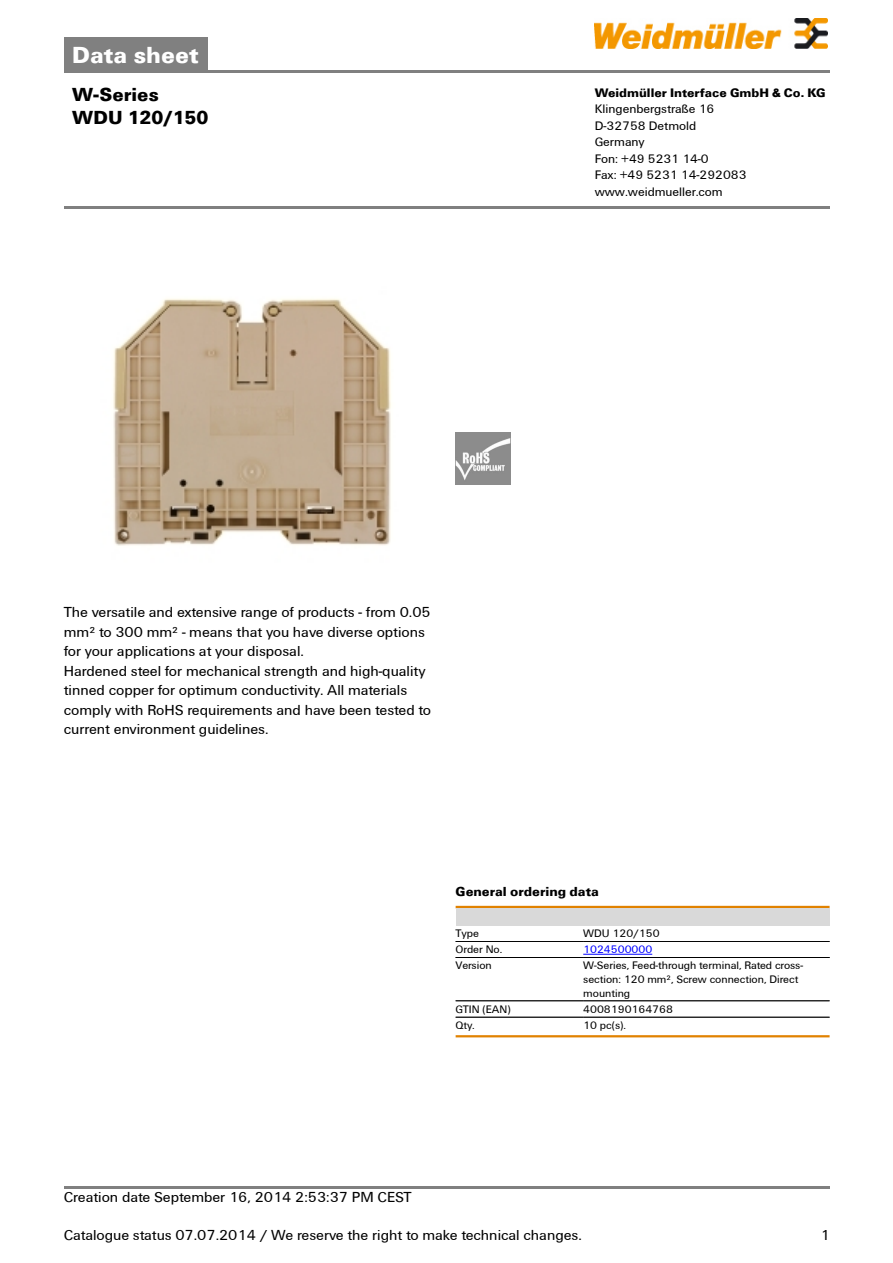
<style>
.page{position:relative;width:893px;height:1263px;background:#fff}
.page>*{position:absolute;margin:0;border:0;box-sizing:border-box;transform-origin:0 0}
.t1{font:700 24px "Weidmueller";color:#fff}
.t2{font:700 19.5px/22.5px "Weidmueller";color:#000}
.t3{font:15px/19.5px "Weidmueller";color:#000}
.t4{font:700 13.5px "Weidmueller";color:#000}
.t5{font:12.75px/16.5px "Weidmueller";color:#000}
.t6{font:700 12.75px "Weidmueller";color:#000}
.t7{font:11.25px/13.6px "Weidmueller";color:#000}
.t8{font:11.25px "Weidmueller";color:#00f}
</style>
<div class="page">
<div style="left:64px;top:38px;width:143px;height:32px;background:#808080"></div>
<hr style="left:64px;top:70px;width:765px;height:2px;background:#808080">
<img style="left:594px;top:18px;width:233px;height:30px">
<hr style="left:64px;top:1186px;width:765px;height:3px;background:#808080">
<img style="left:113px;top:298px;width:278px;height:248px">
<img style="left:455px;top:433px;width:56px;height:52px">
<hr style="left:455px;top:906px;width:374px;height:2px;background:#e18200">
<div style="left:455px;top:908px;width:374px;height:17px;background:#d9d9d9"></div>
<hr style="left:455px;top:941px;width:128px;height:1px;background:#000">
<hr style="left:455px;top:957px;width:128px;height:1px;background:#000">
<hr style="left:583px;top:941px;width:246px;height:1px;background:#000">
<hr style="left:583px;top:957px;width:246px;height:1px;background:#000">
<hr style="left:583px;top:954px;width:69px;height:1px;background:#00f">
<hr style="left:455px;top:958px;width:128px;height:1px;background:#000">
<hr style="left:583px;top:958px;width:246px;height:1px;background:#000">
<hr style="left:455px;top:1001px;width:128px;height:1px;background:#000">
<hr style="left:583px;top:1001px;width:246px;height:1px;background:#000">
<hr style="left:455px;top:1017px;width:128px;height:1px;background:#000">
<hr style="left:583px;top:1017px;width:246px;height:1px;background:#000">
<hr style="left:455px;top:1035px;width:374px;height:2px;background:#e18200">
<hr style="left:64px;top:206px;width:765px;height:3px;background:#808080">
<h1 class="t1" style="left:72px;top:40px;width:128px">Data sheet</h1>
<h2 class="t2" style="left:72px;top:83px;width:137px">W-Series<br>WDU 120/150</h2>
<p class="t6" style="left:594px;top:85px;width:232px">Weidmüller Interface GmbH &amp; Co. KG</p>
<p class="t5" style="left:594px;top:101px;width:153px">Klingenbergstraße 16<br>D-32758 Detmold<br>Germany<br>Fon: +49 5231 14-0<br>Fax: +49 5231 14-292083 www.weidmueller.com</p>
<p class="t3" style="left:64px;top:602px;width:369px">The versatile and extensive range of products - from 0.05 mm² to 300 mm² - means that you have diverse options for your applications at your disposal.<br>Hardened steel for mechanical strength and high-quality tinned copper for optimum conductivity. All materials comply with RoHS requirements and have been tested to current environment guidelines.</p>
<p class="t4" style="left:455px;top:884px;width:145px">General ordering data</p>
<p class="t7" style="left:455px;top:926px;width:25px">Type</p>
<p class="t7" style="left:583px;top:926px;width:78px">WDU 120/150</p>
<p class="t7" style="left:455px;top:943px;width:48px">Order No.</p>
<p class="t8" style="left:583px;top:943px;width:70px">1024500000</p>
<p class="t7" style="left:455px;top:959px;width:38px">Version</p>
<p class="t7" style="left:583px;top:959px;width:221px">W-Series, Feed-through terminal, Rated cross&shy;section: 120 mm², Screw connection, Direct mounting</p>
<p class="t7" style="left:455px;top:1002px;width:56px">GTIN (EAN)</p>
<p class="t7" style="left:583px;top:1002px;width:91px">4008190164768</p>
<p class="t7" style="left:455px;top:1018px;width:21px">Qty.</p>
<p class="t7" style="left:583px;top:1018px;width:44px">10 pc(s).</p>
<p class="t3" style="left:64px;top:1187px;width:349px">Creation date September 16, 2014 2:53:37 PM CEST</p>
<p class="t3" style="left:64px;top:1226px;width:519px">Catalogue status 07.07.2014 / We reserve the right to make technical changes.</p>
<p class="t3" style="left:820px;top:1226px;width:11px">1</p>
</div>
